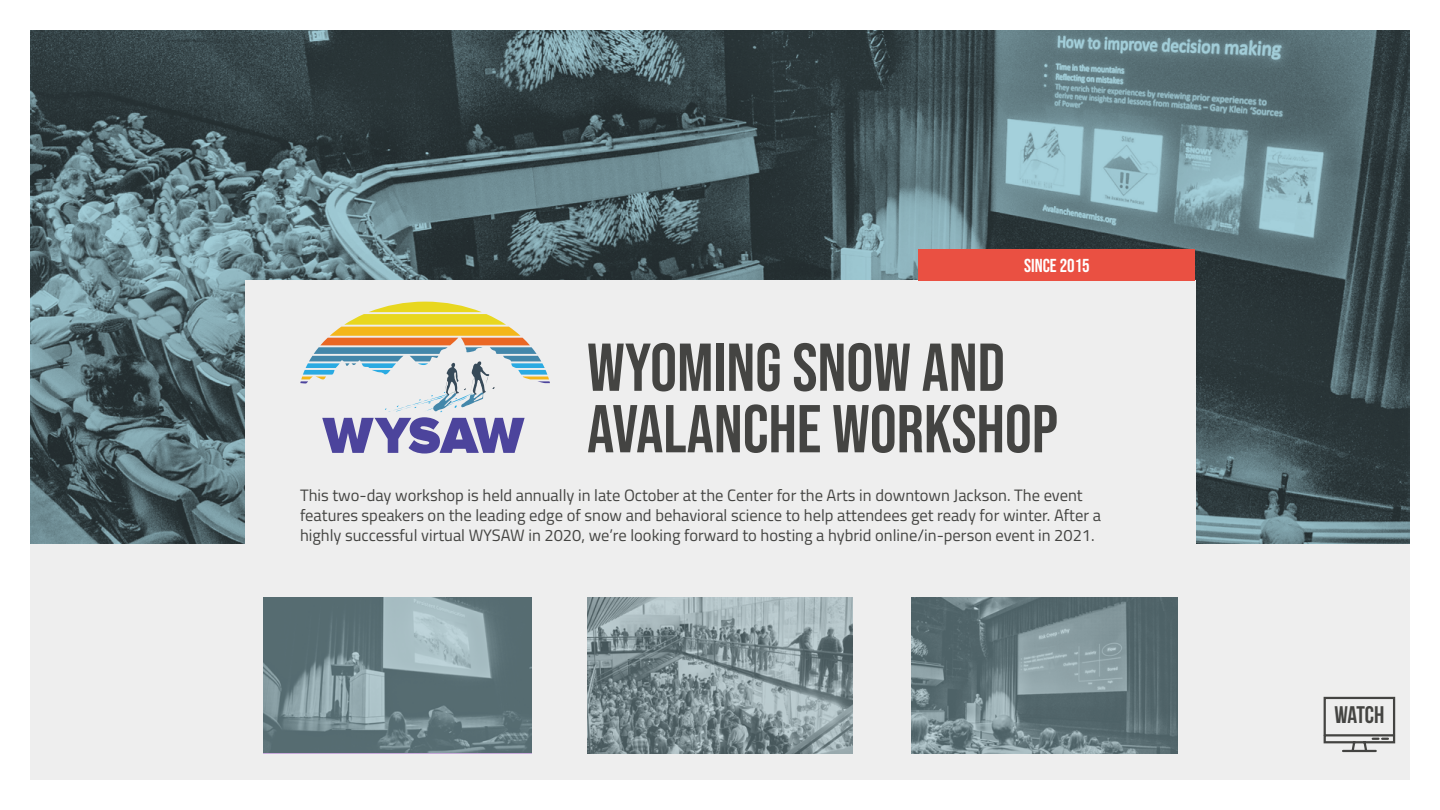
<style>
.page{position:relative;width:1440px;height:810px;background:#fff}
.page>*{position:absolute;margin:0;border:0;box-sizing:border-box;transform-origin:0 0}
.t1{font:67.5px/61.5px "Bebas Neue";color:#444442}
.t2{font:700 24px "Bebas Neue";letter-spacing:-.005em;color:#444442}
.t3{font:18.75px "Bebas Neue";color:#fff}
.t4{font:16.5px/20.2px "Titillium Web";color:#444442}
</style>
<div class="page">
<div style="left:30px;top:30px;width:1380px;height:750px;background:#eee"></div>
<img style="left:263px;top:597px;width:268px;height:155px">
<img style="left:911px;top:597px;width:266px;height:156px">
<img style="left:587px;top:597px;width:266px;height:156px">
<img style="left:30px;top:30px;width:1380px;height:514px">
<div style="left:245px;top:280px;width:950px;height:282px;background:#eee"></div>
<div style="left:919px;top:249px;width:276px;height:31px;background:#ea5042"></div>
<svg style="left:300px;top:302px;width:250px;height:152px"></svg>
<svg style="left:1323px;top:696px;width:73px;height:57px"></svg>
<p class="t3" style="left:1024px;top:255px;width:67px">SINCE 2015</p>
<h1 class="t1" style="left:587px;top:336px;width:472px">WYOMING SNOW AND<br>AVALANCHE WORKSHOP</h1>
<p class="t4" style="left:300px;top:484px;width:803px">This two-day workshop is held annually in late October at the Center for the Arts in downtown Jackson. The event features speakers on the leading edge of snow and behavioral science to help attendees get ready for winter. After a highly successful virtual WYSAW in 2020, we’re looking forward to hosting a hybrid online/in-person event in 2021.</p>
<h2 class="t2" style="left:1334px;top:701px;width:52px">WATCH</h2>
</div>
